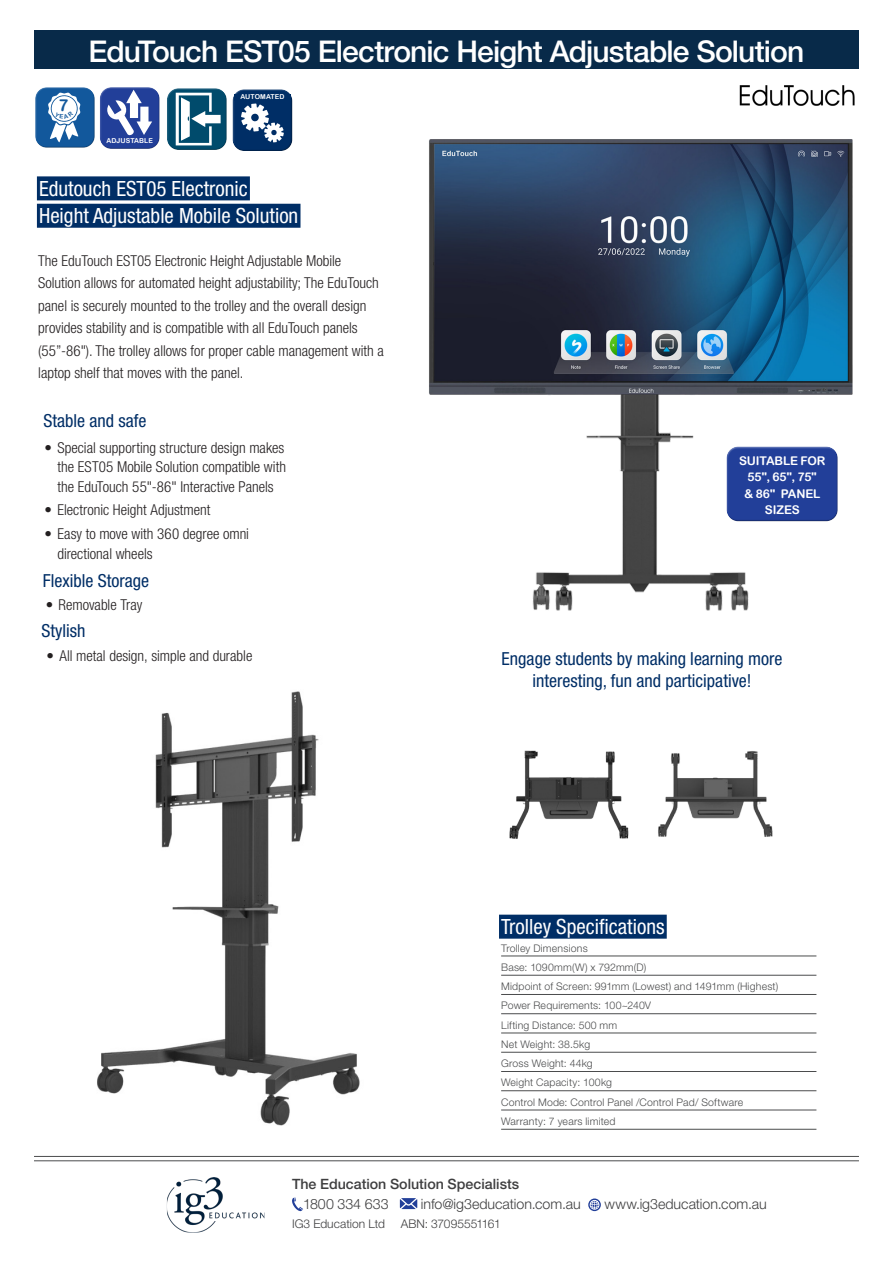
<style>
.page{position:relative;width:893px;height:1263px;background:#fff}
.page>*{position:absolute;margin:0;border:0;box-sizing:border-box;transform-origin:0 0}
.t1{font:500 30px "Helvetica Neue LT Pro";letter-spacing:-.03em;color:#fff}
._3_Product_-_not_TOC{font:condensed 21px "Helvetica Neue LT Pro";color:#fff}
.t2{font:condensed 18px/22.5px "Helvetica Neue LT Pro";color:#002e66;text-align:center}
._4_Body_txt{font:16.5px "Arial Rounded MT Bold";color:#12589c}
.t3{font:300 condensed 15px/22.5px "Helvetica Neue LT Pro";color:#231f20}
._4_Body_txt-2{font:300 14.25px "Helvetica Neue LT Pro";color:#3e3e3f}
._4_Body_txt-3{font:500 14.25px "Helvetica Neue LT Pro";color:#3e3e3f}
.icon_font{font:12px/16.5px "Arial Rounded MT Bold";letter-spacing:-.01em;color:#fff;text-align:center}
._4_Body_txt-4{font:300 12px "Helvetica Neue LT Pro";color:#3e3e3f}
._4b_Body_rule{font:300 10.5px "Helvetica Neue LT Pro";letter-spacing:.02em;color:#4b4c4d}
._4_Body_txt-5{font:6.75px "Arial Rounded MT Bold";letter-spacing:.01em;color:#fff}
</style>
<div class="page">
<img style="left:97px;top:691px;width:263px;height:435px">
<div style="left:35px;top:86px;width:61px;height:56px;background:#fff;opacity:.45"></div>
<div style="left:35px;top:91px;width:61px;height:59px;background:#231f20;opacity:.45"></div>
<div style="left:34px;top:31px;width:825px;height:38px;background:#082a49"></div>
<div style="left:166px;top:87px;width:62px;height:57px;background:#fff;opacity:.45"></div>
<div style="left:166px;top:92px;width:63px;height:60px;background:#231f20;opacity:.45"></div>
<svg style="left:176px;top:93px;width:45px;height:52px"></svg>
<img style="left:509px;top:750px;width:264px;height:89px">
<hr style="left:34px;top:1156px;width:825px;height:1px;background:#4b4c4d">
<hr style="left:34px;top:1160px;width:825px;height:1px;background:#4b4c4d">
<svg style="left:292px;top:1197px;width:11px;height:15px"></svg>
<svg style="left:400px;top:1198px;width:17px;height:11px"></svg>
<svg style="left:588px;top:1198px;width:13px;height:13px"></svg>
<img style="left:167px;top:1177px;width:97px;height:55px">
<img style="left:429px;top:139px;width:424px;height:472px">
<div style="left:37px;top:176px;width:213px;height:24px;background:#002e66"></div>
<div style="left:37px;top:204px;width:263px;height:24px;background:#002e66"></div>
<div style="left:499px;top:915px;width:168px;height:24px;background:#002e66"></div>
<hr style="left:501px;top:956px;width:315px;height:1px;background:#4b4c4d">
<hr style="left:501px;top:975px;width:315px;height:1px;background:#4b4c4d">
<hr style="left:501px;top:994px;width:315px;height:1px;background:#4b4c4d">
<hr style="left:501px;top:1013px;width:315px;height:1px;background:#4b4c4d">
<hr style="left:501px;top:1033px;width:315px;height:1px;background:#4b4c4d">
<hr style="left:501px;top:1052px;width:315px;height:1px;background:#4b4c4d">
<hr style="left:501px;top:1071px;width:315px;height:1px;background:#4b4c4d">
<hr style="left:501px;top:1090px;width:315px;height:1px;background:#4b4c4d">
<hr style="left:501px;top:1110px;width:315px;height:1px;background:#4b4c4d">
<hr style="left:501px;top:1129px;width:315px;height:1px;background:#4b4c4d">
<div style="left:98px;top:86px;width:63px;height:57px;background:#fff;opacity:.45"></div>
<div style="left:98px;top:91px;width:63px;height:60px;background:#231f20;opacity:.45"></div>
<svg style="left:107px;top:90px;width:45px;height:45px"></svg>
<div style="left:231px;top:88px;width:62px;height:57px;background:#fff;opacity:.45"></div>
<div style="left:231px;top:93px;width:63px;height:60px;background:#231f20;opacity:.45"></div>
<div style="left:234px;top:94px;width:57px;height:7px;background:#002e66"></div>
<svg style="left:241px;top:104px;width:43px;height:38px"></svg>
<img style="left:739px;top:85px;width:116px;height:21px">
<svg style="left:48px;top:93px;width:32px;height:49px"></svg>
<p class="_4_Body_txt" style="left:59px;top:96px;width:11px">7</p>
<p class="t1" style="left:89px;top:33px;width:717px">EduTouch EST05 Electronic Height Adjustable Solution</p>
<p class="_4_Body_txt-5" style="left:106px;top:137px;width:48px">ADJUSTABLE</p>
<p class="_4_Body_txt-5" style="left:240px;top:93px;width:46px">AUTOMATED</p>
<p class="_3_Product_-_not_TOC" style="left:39px;top:177px;width:210px">Edutouch EST05 Electronic</p>
<p class="_3_Product_-_not_TOC" style="left:39px;top:204px;width:261px">Height Adjustable Mobile Solution</p>
<p class="t3" style="left:38px;top:249px;width:347px">The EduTouch EST05 Electronic Height Adjustable Mobile Solution allows for automated height adjustability; The EduTouch panel is securely mounted to the trolley and the overall design provides stability and is compatible with all EduTouch panels (55”-86"). The trolley allows for proper cable management with a laptop shelf that moves with the panel.</p>
<p class="t2" style="left:44px;top:409px;width:104px">Stable and safe</p>
<p class="t3" style="left:57px;top:437px;width:230px;line-height:19.5px;text-align:justify;text-indent:-13px">• Special supporting structure design makes the EST05 Mobile Solution compatible with the EduTouch 55"-86" Interactive Panels</p>
<p class="t3" style="left:45px;top:499px;width:167px">• Electronic Height Adjustment</p>
<p class="t3" style="left:57px;top:524px;width:193px;line-height:19.5px;text-indent:-13px">• Easy to move with 360 degree omni directional wheels</p>
<p class="t2" style="left:43px;top:569px;width:108px">Flexible Storage</p>
<p class="t3" style="left:46px;top:593px;width:98px">• Removable Tray</p>
<p class="t2" style="left:41px;top:619px;width:45px">Stylish</p>
<p class="t3" style="left:47px;top:645px;width:207px">• All metal design, simple and durable</p>
<p class="icon_font" style="left:739px;top:452px;width:88px">SUITABLE FOR<br>55", 65", 75"<br>&amp; 86" PANEL<br>SIZES</p>
<p class="t2" style="left:502px;top:647px;width:282px">Engage students by making learning more interesting, fun and participative!</p>
<p class="_3_Product_-_not_TOC" style="left:501px;top:915px;width:165px">Trolley Specifications</p>
<p class="_4b_Body_rule" style="left:501px;top:941px;width:88px">Trolley Dimensions</p>
<p class="_4b_Body_rule" style="left:501px;top:961px;width:147px">Base: 1090mm(W) x 792mm(D)</p>
<p class="_4b_Body_rule" style="left:501px;top:980px;width:279px">Midpoint of Screen: 991mm (Lowest) and 1491mm (Highest)</p>
<p class="_4b_Body_rule" style="left:501px;top:999px;width:151px">Power Requirements: 100~240V</p>
<p class="_4b_Body_rule" style="left:501px;top:1018px;width:118px">Lifting Distance: 500 mm</p>
<p class="_4b_Body_rule" style="left:501px;top:1038px;width:91px">Net Weight: 38.5kg</p>
<p class="_4b_Body_rule" style="left:501px;top:1057px;width:93px">Gross Weight: 44kg</p>
<p class="_4b_Body_rule" style="left:501px;top:1076px;width:112px">Weight Capacity: 100kg</p>
<p class="_4b_Body_rule" style="left:501px;top:1095px;width:244px">Control Mode: Control Panel /Control Pad/ Software</p>
<p class="_4b_Body_rule" style="left:501px;top:1115px;width:116px">Warranty: 7 years limited</p>
<p class="_4_Body_txt-3" style="left:292px;top:1175px;width:229px">The Education Solution Specialists</p>
<p class="_4_Body_txt-2" style="left:303px;top:1195px;width:87px">1800 334 633</p>
<p class="_4_Body_txt-2" style="left:421px;top:1195px;width:161px">info@ig3education.com.au</p>
<p class="_4_Body_txt-2" style="left:604px;top:1195px;width:164px">www.ig3education.com.au</p>
<p class="_4_Body_txt-4" style="left:292px;top:1217px;width:94px">IG3 Education Ltd</p>
<p class="_4_Body_txt-4" style="left:401px;top:1217px;width:101px">ABN: 37095551161</p>
</div>
